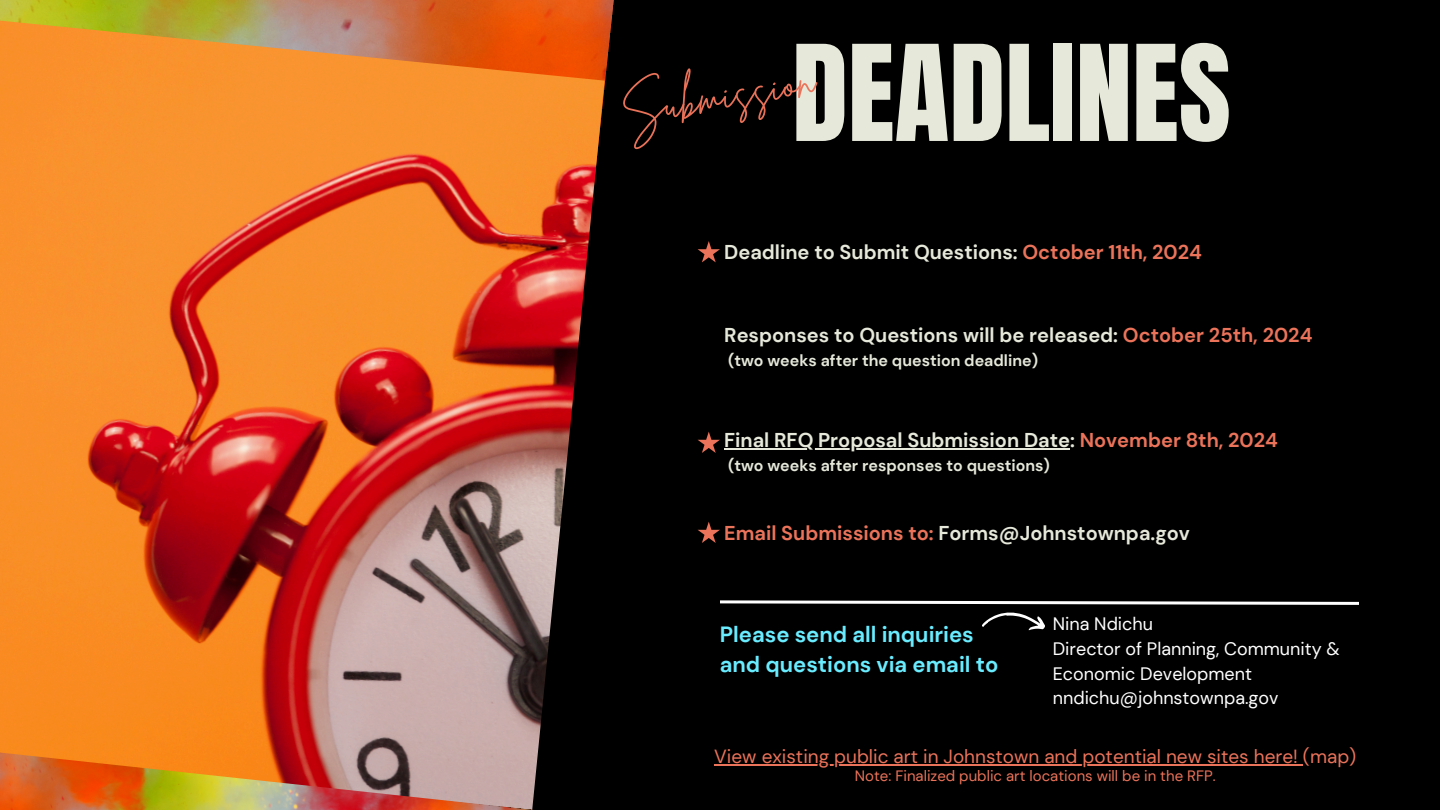
<style>
.page{position:relative;width:1440px;height:810px;background:#000}
.page>*{position:absolute;margin:0;border:0;box-sizing:border-box;transform-origin:0 0}
.t1{font:113.1px "Anton";color:#e6e8da}
.t2{font:46.6px "Brittany Signature";color:#eb735a}
.t3{font:700 22px/30.8px "DM Sans";color:#6aecff}
.t4{font:700 20px "DM Sans";color:#e6e8da}
.t5{font:19px "DM Sans";color:#eb735a}
.t6{font:18px/24.8px "DM Sans";color:#fff}
.t7{font:700 16px "DM Sans";color:#e6e8da}
.t8{font:15px "DM Sans";color:#eb735a}
.s1{color:#eb735a}
</style>
<div class="page">
<img style="left:0;top:0;width:614px;height:81px">
<img style="left:0;top:12px;width:605px;height:789px">
<svg style="left:720px;top:600px;width:639px;height:31px"></svg>
<svg style="left:698px;top:241px;width:22px;height:21px"></svg>
<hr style="left:724px;top:448px;width:346px;height:2px;background:#e6e8da">
<hr style="left:714px;top:765px;width:540px;height:1px;background:#eb735a">
<hr style="left:1254px;top:765px;width:49px;height:1px;background:#eb735a">
<svg style="left:698px;top:432px;width:22px;height:21px"></svg>
<img style="left:0;top:752px;width:533px;height:58px">
<svg style="left:698px;top:522px;width:22px;height:21px"></svg>
<p class="t1" style="left:792px;top:12px;width:440px">DEADLINES</p>
<h2 class="t2" style="left:617px;top:80px;width:196px;rotate:-9deg">Submission</h2>
<h1 class="t4" style="left:724px;top:239px;width:479px">Deadline to Submit Questions: <span class="s1">October 11th, 2024</span></h1>
<h2 class="t4" style="left:724px;top:322px;width:590px">Responses to Questions will be released: <span class="s1">October 25th, 2024</span></h2>
<h2 class="t7" style="left:728px;top:350px;width:312px">(two weeks after the question deadline)</h2>
<h3 class="t4" style="left:724px;top:427px;width:555px">Final RFQ Proposal Submission Date: <span class="s1">November 8th, 2024</span></h3>
<h3 class="t7" style="left:728px;top:455px;width:323px">(two weeks after responses to questions)</h3>
<h3 class="t4" style="left:724px;top:520px;width:467px"><span class="s1">Email Submissions to:</span> Forms@Johnstownpa.gov</h3>
<h5 class="t3" style="left:720px;top:619px;width:280px">Please send all inquiries and questions via email to</h5>
<h3 class="t6" style="left:1053px;top:612px;width:288px">Nina Ndichu<br>Director of Planning, Community &amp;<br>Economic Development nndichu@johnstownpa.gov</h3>
<h4 class="t5" style="left:714px;top:744px;width:644px">View existing public art in Johnstown and potential new sites here! (map)</h4>
<p class="t8" style="left:855px;top:766px;width:362px">Note: Finalized public art locations will be in the RFP.</p>
</div>
